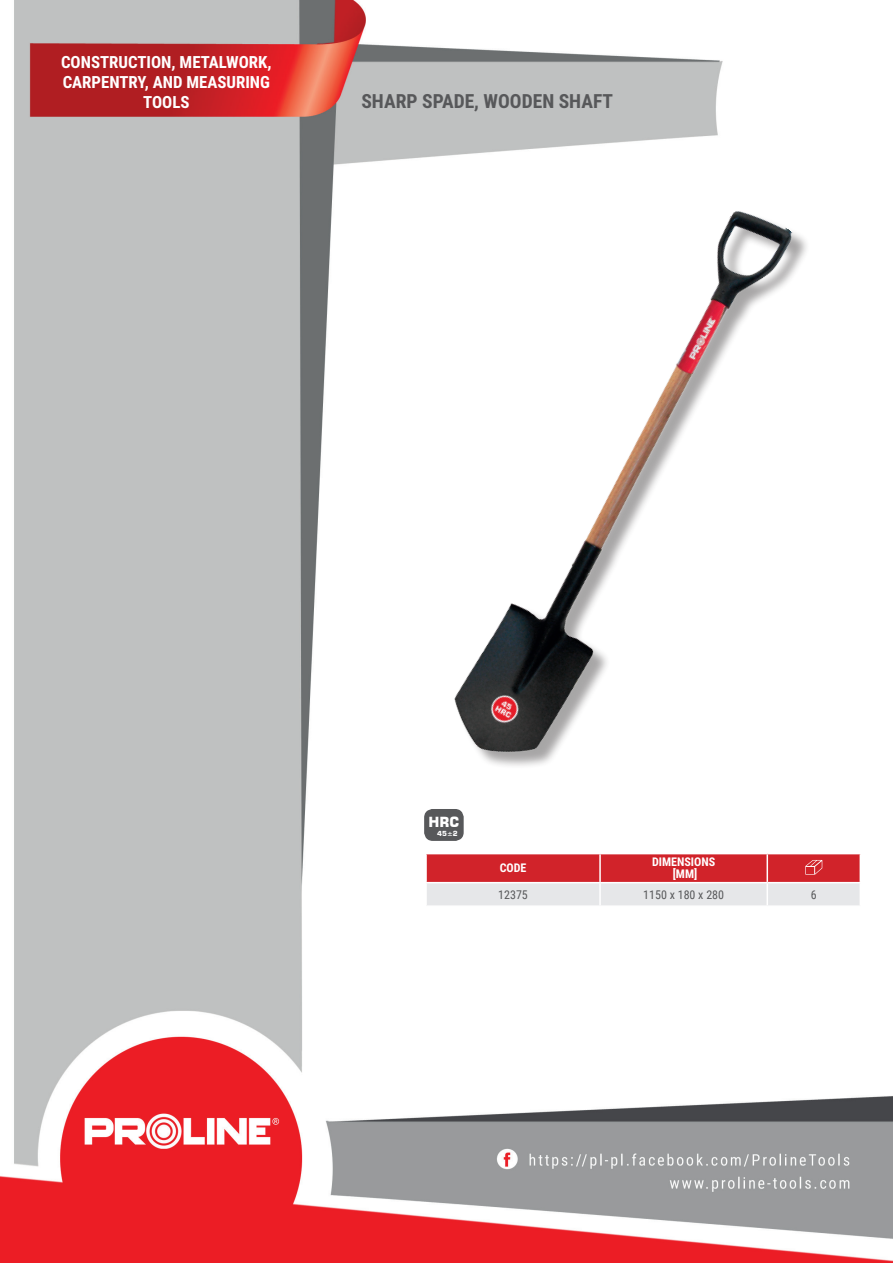
<style>
.page{position:relative;width:893px;height:1263px;background:#fff}
.page>*{position:absolute;margin:0;border:0;box-sizing:border-box;transform-origin:0 0}
.t1{font:700 19.5px "Roboto Condensed";color:#57585a}
.t2{font:700 16.8px/20.1px "Roboto Condensed";color:#fff;text-align:center}
.t3{font:700 13.95px "Square 721 BT";color:#fff}
.t4{font:700 12px/12px "Roboto Condensed";color:#fff;text-align:center}
.t5{font:12px "Roboto Condensed";color:#57585a}
.t6{font:700 6.9px "Square 721 BT";color:#fff}
</style>
<div class="page">
<img style="left:0;top:0;width:893px;height:1263px">
<img style="left:378px;top:196px;width:506px;height:579px">
<hr style="left:425px;top:854px;width:2px;height:28px;background:#fff">
<hr style="left:425px;top:883px;width:2px;height:22px;background:#fff">
<hr style="left:425px;top:853px;width:175px;height:1px;background:#fff">
<hr style="left:425px;top:882px;width:175px;height:1px;background:#fff">
<hr style="left:425px;top:905px;width:175px;height:2px;background:#fff">
<hr style="left:600px;top:905px;width:167px;height:2px;background:#fff">
<hr style="left:767px;top:905px;width:94px;height:2px;background:#fff">
<svg style="left:426px;top:853px;width:435px;height:53px;background:#dd8589"></svg>
<div style="left:425px;top:810px;width:38px;height:30px;background:#57585a;border-radius:8px"></div>
<div style="left:424px;top:809px;width:40px;height:32px;border:1px solid #57585a;border-radius:8px"></div>
<p class="t2" style="left:61px;top:51px;width:212px">CONSTRUCTION, METALWORK,<br>CARPENTRY, AND MEASURING<br>TOOLS</p>
<p class="t1" style="left:361px;top:88px;width:253px">SHARP SPADE, WOODEN SHAFT</p>
<p class="t3" style="left:428px;top:814px;width:32px">HRC</p>
<p class="t6" style="left:437px;top:829px;width:22px">45±2</p>
<p class="t4" style="left:500px;top:862px;width:28px">CODE</p>
<p class="t4" style="left:652px;top:856px;width:65px">DIMENSIONS [MM]</p>
<p class="t5" style="left:498px;top:886px;width:31px">12375</p>
<p class="t5" style="left:643px;top:886px;width:82px">1150 x 180 x 280</p>
<p class="t5" style="left:811px;top:886px;width:7px">6</p>
</div>
